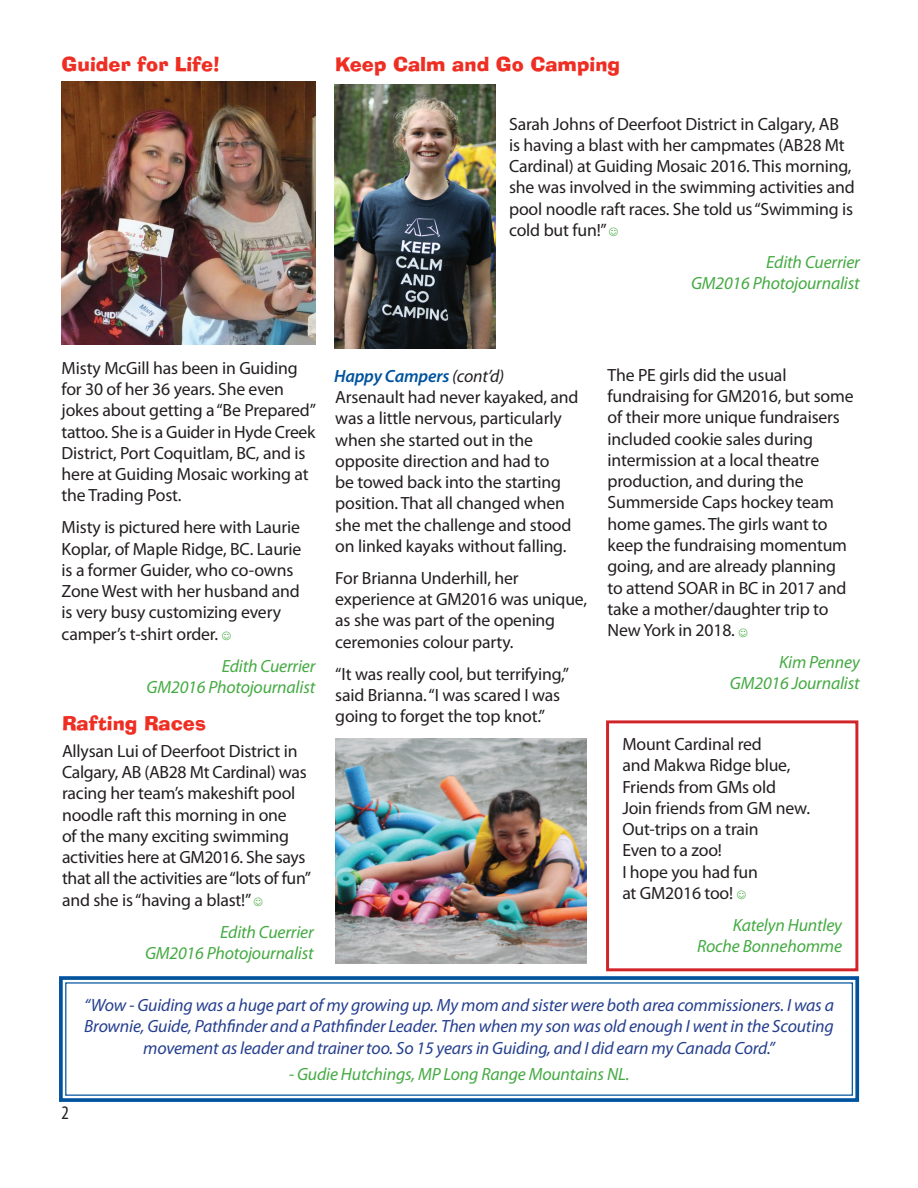
<style>
.page{position:relative;width:918px;height:1188px;background:#fff}
.page>*{position:absolute;margin:0;border:0;box-sizing:border-box;transform-origin:0 0}
.t1{font:19.2px "Ad Lib BT";color:#ee2e22}
.t2{font:condensed 19.2px "Myriad Pro";color:#231f20}
.t3{font:17.7px/21.3px "Myriad Pro";letter-spacing:-.01em;color:#231f20}
.t4{font:italic 17.7px/21.3px "Myriad Pro";letter-spacing:-.01em;color:#253f8e;text-align:center}
.t5{font:italic 17.7px/21.3px "Myriad Pro";letter-spacing:-.01em;color:#44aa42;text-align:right}
.t6{font:italic 600 17.7px "Myriad Pro";letter-spacing:-.01em;color:#01539e}
.s1{font-weight:400;color:#231f20}
</style>
<div class="page">
<img style="left:61px;top:81px;width:255px;height:264px">
<img style="left:335px;top:739px;width:252px;height:225px">
<svg style="left:59px;top:976px;width:801px;height:126px"></svg>
<div style="left:65px;top:982px;width:788px;height:114px;border:1px solid #01539e"></div>
<img style="left:334px;top:85px;width:162px;height:263px">
<div style="left:606px;top:720px;width:252px;height:251px;border:3px solid #d1232a"></div>
<p class="t1" style="left:62px;top:52px;width:159px">Guider for Life!</p>
<p class="t1" style="left:335px;top:52px;width:287px">Keep Calm and Go Camping</p>
<p class="t3" style="left:509px;top:113px;width:347px">Sarah Johns of Deerfoot District in Calgary, AB<br>is having a blast with her campmates (AB28 Mt Cardinal) at Guiding Mosaic 2016. This morning, she was involved in the swimming activities and pool noodle raft races. She told us “Swimming is cold but fun!”</p>
<p class="t5" style="left:691px;top:251px;width:170px">Edith Cuerrier<br>GM2016 Photojournalist</p>
<p class="t3" style="left:62px;top:357px;width:256px">Misty McGill has been in Guiding for 30 of her 36 years. She even jokes about getting a “Be Prepared” tattoo. She is a Guider in Hyde Creek<br>District, Port Coquitlam, BC, and is here at Guiding Mosaic working at the Trading Post.</p>
<p class="t3" style="left:62px;top:517px;width:241px">Misty is pictured here with Laurie<br>Koplar, of Maple Ridge, BC. Laurie is a former Guider, who co-owns<br>Zone West with her husband and is very busy customizing every camper’s t-shirt order.</p>
<p class="t5" style="left:147px;top:655px;width:170px">Edith Cuerrier<br>GM2016 Photojournalist</p>
<p class="t1" style="left:62px;top:711px;width:145px">Rafting Races</p>
<p class="t3" style="left:62px;top:740px;width:251px">Allysan Lui of Deerfoot District in Calgary, AB (AB28 Mt Cardinal) was racing her team’s makeshift pool noodle raft this morning in one<br>of the many exciting swimming activities here at GM2016. She says that all the activities are “lots of fun” and she is “having a blast!”</p>
<p class="t5" style="left:145px;top:921px;width:170px">Edith Cuerrier<br>GM2016 Photojournalist</p>
<p class="t4" style="left:84px;top:994px;width:751px">“Wow - Guiding was a huge part of my growing up. My mom and sister were both area commissioners. I was a<br>Brownie, Guide, Pathfinder and a Pathfinder Leader. Then when my son was old enough I went in the Scouting movement as leader and trainer too. So 15 years in Guiding, and I did earn my Canada Cord.”</p>
<p class="t5" style="left:289px;top:1063px;width:342px">- Gudie Hutchings, MP Long Range Mountains NL.</p>
<p class="t3" style="left:608px;top:364px;width:248px">The PE girls did the usual fundraising for GM2016, but some of their more unique fundraisers included cookie sales during intermission at a local theatre production, and during the<br>Summerside Caps hockey team home games. The girls want to keep the fundraising momentum going, and are already planning to attend SOAR in BC in 2017 and take a mother/daughter trip to<br>New York in 2018.</p>
<p class="t5" style="left:730px;top:651px;width:131px">Kim Penney<br>GM2016 Journalist</p>
<p class="t6" style="left:334px;top:365px;width:172px">Happy Campers <span class="s1">(cont’d)</span></p>
<p class="t3" style="left:335px;top:386px;width:245px">Arsenault had never kayaked, and was a little nervous, particularly when she started out in the opposite direction and had to<br>be towed back into the starting position. That all changed when she met the challenge and stood on linked kayaks without falling.</p>
<p class="t3" style="left:335px;top:567px;width:253px">For Brianna Underhill, her experience at GM2016 was unique, as she was part of the opening ceremonies colour party.</p>
<p class="t3" style="left:335px;top:663px;width:235px">“It was really cool, but terrifying,” said Brianna. “I was scared I was going to forget the top knot.”</p>
<p class="t3" style="left:622px;top:733px;width:189px">Mount Cardinal red<br>and Makwa Ridge blue,<br>Friends from GMs old<br>Join friends from GM new.<br>Out-trips on a train<br>Even to a zoo!<br>I hope you had fun<br>at GM2016 too!</p>
<p class="t5" style="left:697px;top:914px;width:147px">Katelyn Huntley<br>Roche Bonnehomme</p>
<p class="t2" style="left:62px;top:1101px;width:9px">2</p>
</div>
